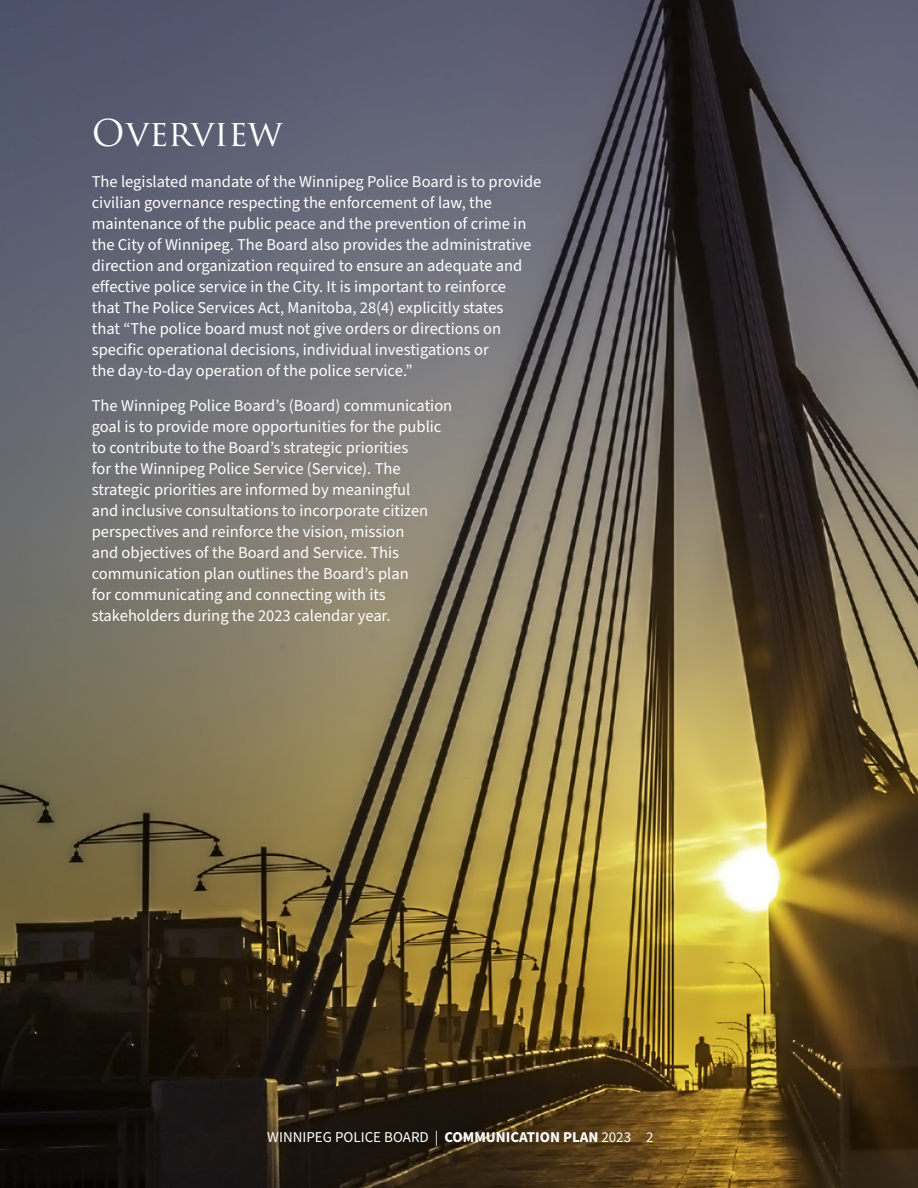
<style>
.page{position:relative;width:918px;height:1188px;background:#fff}
.page>*{position:absolute;margin:0;border:0;box-sizing:border-box;transform-origin:0 0}
.t1{font:36px "Trajan Pro 3";color:#fff}
.Body_copy{font:16.5px/21px "Source Sans Pro";color:#fff}
.Body_copy-2{font:15px "Source Sans Pro";color:#fff}
.s1{font-weight:700}
</style>
<div class="page">
<img style="left:0;top:0;width:918px;height:1188px">
<p class="t1" style="left:92px;top:108px;width:192px">OVERVIEW</p>
<p class="Body_copy" style="left:92px;top:172px;width:451px">The legislated mandate of the Winnipeg Police Board is to provide civilian governance respecting the enforcement of law, the maintenance of the public peace and the prevention of crime in the City of Winnipeg. The Board also provides the administrative direction and organization required to ensure an adequate and effective police service in the City. It is important to reinforce<br>that The Police Services Act, Manitoba, 28(4) explicitly states<br>that “The police board must not give orders or directions on specific operational decisions, individual investigations or<br>the day-to-day operation of the police service.”</p>
<p class="Body_copy" style="left:92px;top:395px;width:362px">The Winnipeg Police Board’s (Board) communication goal is to provide more opportunities for the public to contribute to the Board’s strategic priorities<br>for the Winnipeg Police Service (Service). The strategic priorities are informed by meaningful<br>and inclusive consultations to incorporate citizen perspectives and reinforce the vision, mission<br>and objectives of the Board and Service. This communication plan outlines the Board’s plan<br>for communicating and connecting with its stakeholders during the 2023 calendar year.</p>
<p class="Body_copy-2" style="left:267px;top:1127px;width:388px">WINNIPEG POLICE BOARD | <span class="s1">COMMUNICATION PLAN</span> 2023 2</p>
</div>
